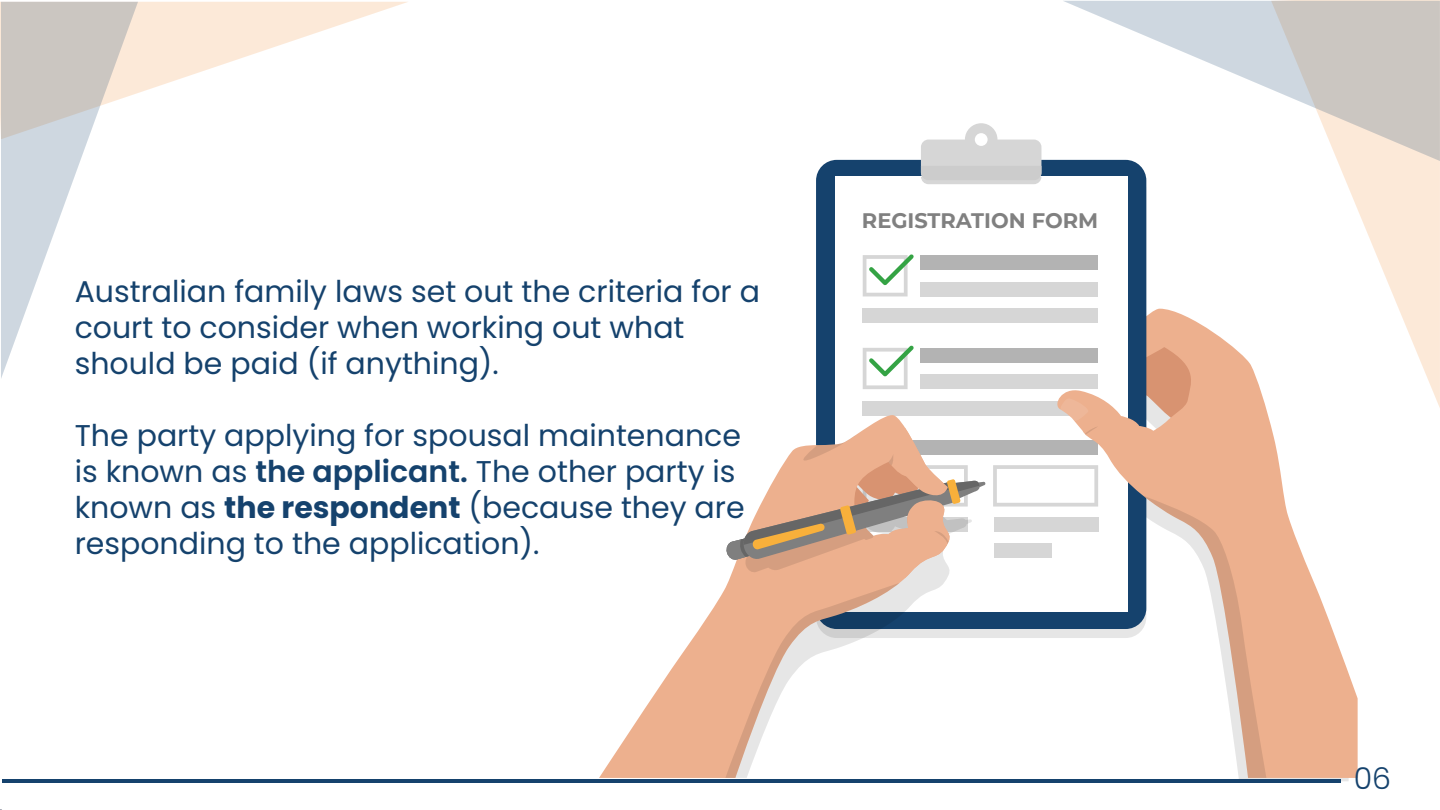
<style>
.page{position:relative;width:1440px;height:810px;background:#fff}
.page>*{position:absolute;margin:0;border:0;box-sizing:border-box;transform-origin:0 0}
.t1{font:30px/36px "Poppins";color:#15426d}
.t2{font:300 30px "Poppins";color:#15426d}
.t3{font:700 21px "Montserrat";color:#808080}
.s1{font-weight:600}
.s2{font-weight:700}
</style>
<div class="page">
<svg style="left:1146px;top:309px;width:212px;height:469px;fill:#edb08e"></svg>
<div style="left:816px;top:160px;width:330px;height:469px;background:#15426d;border-radius:21px"></div>
<div style="left:835px;top:177px;width:292px;height:435px;background:#fff"></div>
<div style="left:921px;top:255px;width:177px;height:15px;background:#b3b3b3"></div>
<div style="left:921px;top:282px;width:177px;height:14px;background:#d6d6d6"></div>
<div style="left:863px;top:308px;width:235px;height:15px;background:#d6d6d6"></div>
<svg style="left:921px;top:123px;width:120px;height:61px"></svg>
<div style="left:921px;top:348px;width:177px;height:14px;background:#b3b3b3"></div>
<div style="left:921px;top:374px;width:177px;height:15px;background:#d6d6d6"></div>
<div style="left:863px;top:401px;width:235px;height:15px;background:#d6d6d6"></div>
<div style="left:863px;top:441px;width:235px;height:14px;background:#b3b3b3"></div>
<svg style="left:863px;top:254px;width:51px;height:42px"></svg>
<svg style="left:863px;top:345px;width:51px;height:44px"></svg>
<svg style="left:599px;top:413px;width:306px;height:365px"></svg>
<svg style="left:725px;top:428px;width:261px;height:350px"></svg>
<svg style="left:993px;top:323px;width:273px;height:455px"></svg>
<hr style="left:2px;top:779px;width:1339px;height:4px;background:#15426d">
<svg style="left:1271px;top:0;width:169px;height:408px"></svg>
<svg style="left:1063px;top:1px;width:377px;height:160px"></svg>
<svg style="left:0;top:2px;width:407px;height:132px"></svg>
<svg style="left:1px;top:2px;width:137px;height:376px"></svg>
<p class="t1" style="left:75px;top:273px;width:687px">Australian family laws set out the criteria for a court to consider when working out what should be paid (if anything).</p>
<p class="t1" style="left:75px;top:417px;width:672px">The party applying for spousal maintenance is known as <span class="s1">the applicant.</span> The other party is known as <span class="s2">the respondent</span> (because they are responding to the application).</p>
<p class="t3" style="left:862px;top:206px;width:238px">REGISTRATION FORM</p>
<p class="t2" style="left:1354px;top:761px;width:39px">06</p>
</div>
